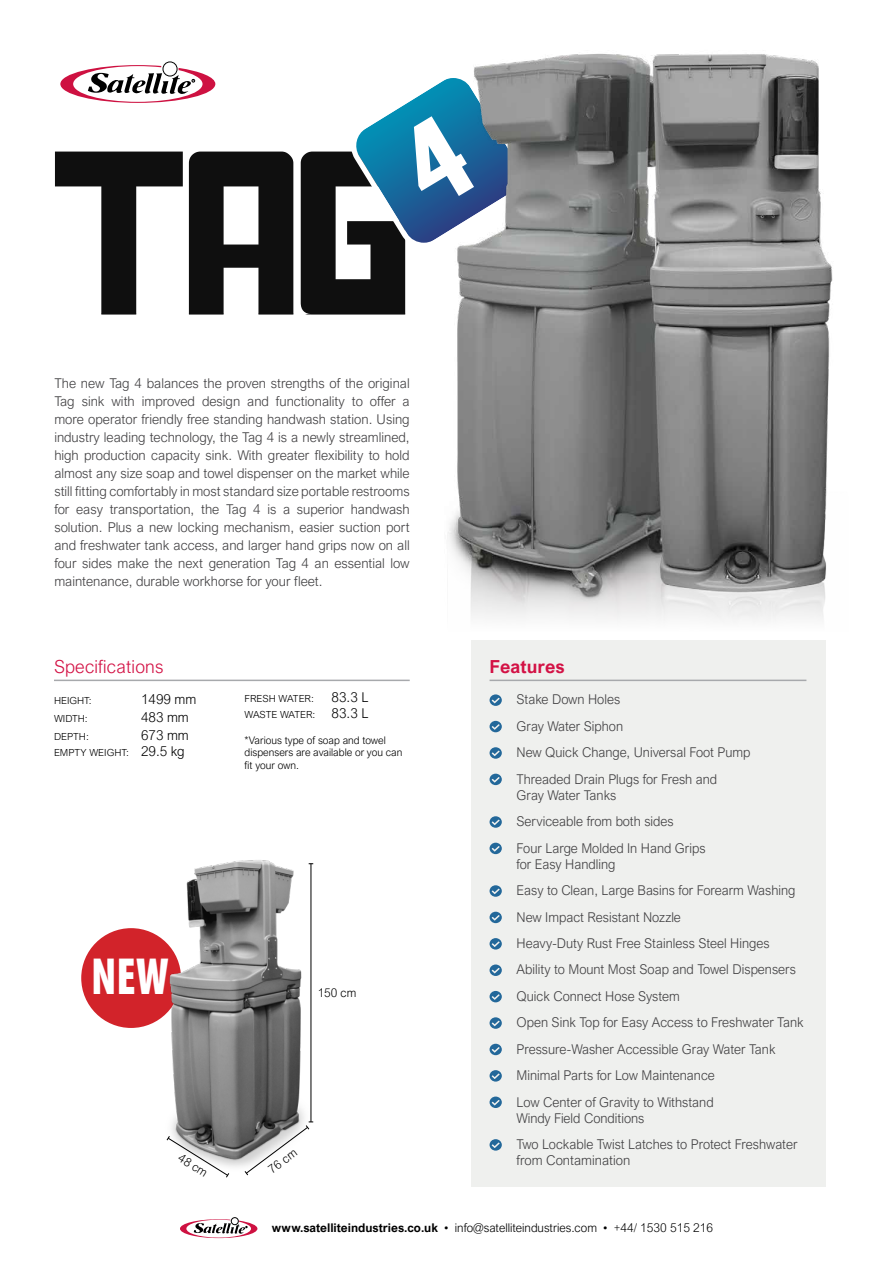
<style>
.page{position:relative;width:893px;height:1263px;background:#fff}
.page>*{position:absolute;margin:0;border:0;box-sizing:border-box;transform-origin:0 0}
.t1{font:900 condensed 52.5px "Myriad Pro";color:#fff;scale:.9 1}
.t2{font:300 18px "Arial Nova";letter-spacing:.01em;color:#d31245}
.t3{font:700 18px "Arial Nova";letter-spacing:.005em;color:#d31245}
.t4{font:300 13.5px/26.4px "Arial Nova";color:#414042}
.t5{font:300 13.5px "Arial Nova";color:#000}
.t6{font:300 12px "Arial Nova";color:#000}
.t7{font:300 11.85px "Arial Nova";color:#000}
.t8{font:300 10.5px/12.6px "Arial Nova";color:#000}
.t9{font:300 9.75px "Arial Nova";color:#000;scale:1.05 1}
.t10{font:300 9.75px "Arial Nova";letter-spacing:-.02em;color:#000;scale:1.05 1}
.s1{font-size:13.5px}
.s2{font-weight:700}
</style>
<div class="page">
<svg style="left:60px;top:65px;width:155px;height:38px"></svg>
<div style="left:163px;top:62px;width:14px;height:14px;background:#fff;border-radius:50%"></div>
<div style="left:163px;top:62px;width:14px;height:14px;border:1px solid #000;border-radius:50%"></div>
<svg style="left:55px;top:152px;width:128px;height:162px"></svg>
<svg style="left:189px;top:152px;width:104px;height:162px"></svg>
<svg style="left:301px;top:80px;width:143px;height:234px"></svg>
<img style="left:444px;top:53px;width:389px;height:567px">
<svg style="left:180px;top:1219px;width:77px;height:19px"></svg>
<div style="left:231px;top:1217px;width:7px;height:8px;background:#fff;border-radius:50%"></div>
<div style="left:231px;top:1217px;width:7px;height:8px;border:1px solid #000;border-radius:50%"></div>
<div style="left:471px;top:640px;width:354px;height:546px;background:#eff0ee"></div>
<hr style="left:490px;top:680px;width:316px;height:1px;background:#a7a9ac">
<svg style="left:490px;top:694px;width:12px;height:12px"></svg>
<svg style="left:490px;top:721px;width:12px;height:11px"></svg>
<svg style="left:490px;top:747px;width:12px;height:12px"></svg>
<svg style="left:490px;top:774px;width:12px;height:11px"></svg>
<svg style="left:490px;top:816px;width:12px;height:12px"></svg>
<svg style="left:490px;top:843px;width:12px;height:11px"></svg>
<svg style="left:490px;top:885px;width:12px;height:12px"></svg>
<svg style="left:490px;top:912px;width:12px;height:11px"></svg>
<svg style="left:490px;top:938px;width:12px;height:11px"></svg>
<svg style="left:490px;top:964px;width:12px;height:12px"></svg>
<svg style="left:490px;top:991px;width:12px;height:11px"></svg>
<svg style="left:490px;top:1017px;width:12px;height:12px"></svg>
<svg style="left:490px;top:1044px;width:12px;height:11px"></svg>
<svg style="left:490px;top:1070px;width:12px;height:11px"></svg>
<svg style="left:490px;top:1096px;width:12px;height:12px"></svg>
<svg style="left:490px;top:1139px;width:12px;height:11px"></svg>
<hr style="left:54px;top:680px;width:356px;height:1px;background:#a7a9ac">
<div style="left:81px;top:928px;width:100px;height:100px;background:#d2232a;border-radius:50%"></div>
<img style="left:145px;top:860px;width:169px;height:307px">
<hr style="left:311px;top:864px;width:1px;height:258px;background:#000">
<svg style="left:244px;top:1121px;width:69px;height:55px"></svg>
<svg style="left:166px;top:1135px;width:64px;height:43px"></svg>
<p class="t4" style="left:54px;top:374px;width:357px;line-height:18px;text-align:justify">The new Tag 4 balances the proven strengths of the original Tag sink with improved design and functionality to offer a more operator friendly free standing handwash station. Using industry leading technology, the Tag 4 is a newly streamlined, high production capacity sink. With greater flexibility to hold almost any size soap and towel dispenser on the market while still fitting comfortably in most standard size portable restrooms for easy transportation, the Tag 4 is a superior handwash solution. Plus a new locking mechanism, easier suction port and freshwater tank access, and larger hand grips now on all four sides make the next generation Tag 4 an essential low maintenance, durable workhorse for your fleet.</p>
<h2 class="t2" style="left:54px;top:657px;width:111px">Specifications</h2>
<p class="t9" style="left:54px;top:695px;width:37px">HEIGHT:</p>
<p class="t5" style="left:141px;top:692px;width:57px">1499 mm</p>
<p class="t9" style="left:54px;top:713px;width:34px">WIDTH:</p>
<p class="t5" style="left:141px;top:710px;width:49px">483 mm</p>
<p class="t9" style="left:54px;top:731px;width:35px">DEPTH:</p>
<p class="t5" style="left:141px;top:728px;width:49px">673 mm</p>
<p class="t9" style="left:54px;top:747px;width:126px">EMPTY WEIGHT: <span class="s1">29.5 kg</span></p>
<p class="t9" style="left:245px;top:693px;width:68px">FRESH WATER:</p>
<p class="t5" style="left:332px;top:690px;width:38px">83.3 L</p>
<p class="t10" style="left:245px;top:709px;width:120px">WASTE WATER: <span class="s1">83.3 L</span></p>
<p class="t8" style="left:245px;top:734px;width:159px">*Various type of soap and towel dispensers are available or you can fit your own.</p>
<h1 class="t1" style="left:91px;top:943px;width:88px">NEW</h1>
<p class="t7" style="left:318px;top:986px;width:40px">150 cm</p>
<p class="t7" style="left:183px;top:1151px;width:34px;rotate:32deg">48 cm</p>
<p class="t7" style="left:266px;top:1165px;width:34px;rotate:-36deg">76 cm</p>
<h2 class="t3" style="left:490px;top:656px;width:77px">Features</h2>
<p class="t4" style="left:517px;top:686px;width:235px">Stake Down Holes<br>Gray Water Siphon<br>New Quick Change, Universal Foot Pump<br>Threaded Drain Plugs for Fresh and</p>
<p class="t4" style="left:517px;top:782px;width:191px">Gray Water Tanks<br>Serviceable from both sides<br>Four Large Molded In Hand Grips</p>
<p class="t4" style="left:517px;top:851px;width:289px">for Easy Handling<br>Easy to Clean, Large Basins for Forearm Washing New Impact Resistant Nozzle<br>Heavy-Duty Rust Free Stainless Steel Hinges Ability to Mount Most Soap and Towel Dispensers Quick Connect Hose System<br>Open Sink Top for Easy Access to Freshwater Tank Pressure-Washer Accessible Gray Water Tank Minimal Parts for Low Maintenance<br>Low Center of Gravity to Withstand</p>
<p class="t4" style="left:517px;top:1105px;width:282px">Windy Field Conditions<br>Two Lockable Twist Latches to Protect Freshwater</p>
<p class="t4" style="left:517px;top:1147px;width:115px">from Contamination</p>
<p class="t6" style="left:272px;top:1221px;width:443px"><span class="s2">www.satelliteindustries.co.uk</span> • info@satelliteindustries.com • +44/ 1530 515 216</p>
</div>
